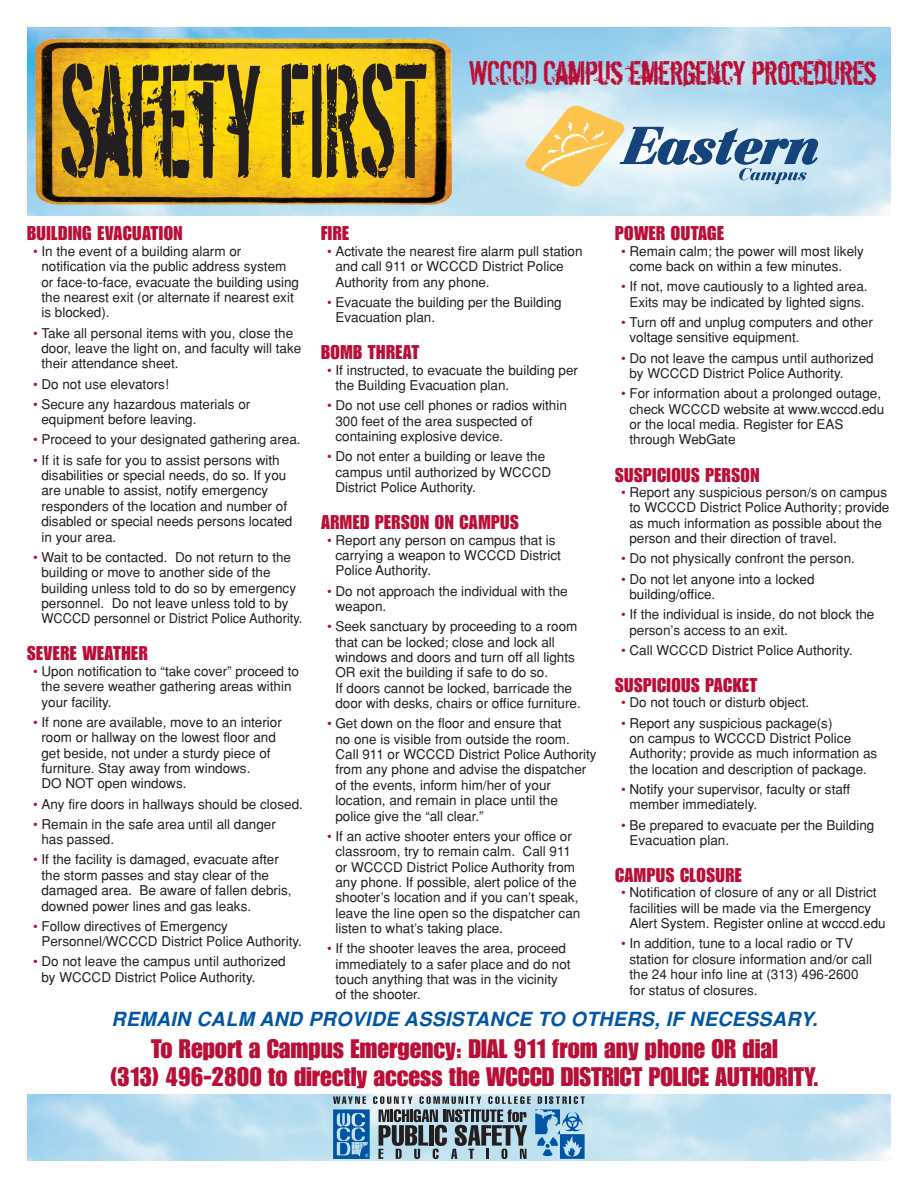
<style>
.page{position:relative;width:918px;height:1188px;background:#fff}
.page>*{position:absolute;margin:0;border:0;box-sizing:border-box;transform-origin:0 0}
.t1{font:176.85px "Dirty Ego";color:#231f20;scale:.59 1}
.t2{font:37.5px "Dirty Ego";color:#b90f36}
.t3{font:26.25px/28.5px "Impact";color:#b90f36;text-align:center}
.t4{font:19.5px "Impact";letter-spacing:.025em;color:#b90f36}
.t5{font:italic 700 19.5px "Helvetica";letter-spacing:.02em;color:#0155a5}
.t6{font:13.5px/15.5px "Helvetica";color:#231f20}
.s1{color:#b90f36}
</style>
<div class="page">
<img style="left:27px;top:27px;width:864px;height:189px">
<img style="left:35px;top:38px;width:418px;height:167px">
<svg style="left:333px;top:1096px;width:252px;height:63px"></svg>
<img style="left:464px;top:92px;width:418px;height:120px">
<svg style="left:524px;top:105px;width:295px;height:83px"></svg>
<h1 class="t1" style="left:60px;top:14px;width:624px">SAFETY FIRST</h1>
<h2 class="t2" style="left:469px;top:51px;width:409px">WCCCD CAMPUS EMERGENCY PROCEDURES</h2>
<h3 class="t4" style="left:27px;top:226px;width:157px">BUILDING EVACUATION</h3>
<p class="t6" style="left:41px;top:243px;width:259px;text-indent:-8px"><span class="s1">•</span> In the event of a building alarm or notification via the public address system or face-to-face, evacuate the building using the nearest exit (or alternate if nearest exit is blocked).</p>
<p class="t6" style="left:41px;top:325px;width:261px;text-indent:-8px"><span class="s1">•</span> Take all personal items with you, close the door, leave the light on, and faculty will take their attendance sheet.</p>
<p class="t6" style="left:33px;top:376px;width:137px"><span class="s1">•</span> Do not use elevators!</p>
<p class="t6" style="left:41px;top:396px;width:211px;text-indent:-8px"><span class="s1">•</span> Secure any hazardous materials or equipment before leaving.</p>
<p class="t6" style="left:33px;top:432px;width:269px"><span class="s1">•</span> Proceed to your designated gathering area.</p>
<p class="t6" style="left:41px;top:452px;width:252px;text-indent:-8px"><span class="s1">•</span> If it is safe for you to assist persons with disabilities or special needs, do so. If you are unable to assist, notify emergency responders of the location and number of disabled or special needs persons located in your area.</p>
<p class="t6" style="left:41px;top:549px;width:262px;text-indent:-8px"><span class="s1">•</span> Wait to be contacted. Do not return to the building or move to another side of the building unless told to do so by emergency personnel. Do not leave unless told to by WCCCD personnel or District Police Authority.</p>
<h3 class="t4" style="left:27px;top:647px;width:122px">SEVERE WEATHER</h3>
<p class="t6" style="left:41px;top:663px;width:259px;text-indent:-8px"><span class="s1">•</span> Upon notification to “take cover” proceed to the severe weather gathering areas within your facility.</p>
<p class="t6" style="left:41px;top:714px;width:242px;text-indent:-8px"><span class="s1">•</span> If none are available, move to an interior room or hallway on the lowest floor and get beside, not under a sturdy piece of furniture. Stay away from windows.<br>DO NOT open windows.</p>
<p class="t6" style="left:33px;top:796px;width:271px"><span class="s1">•</span> Any fire doors in hallways should be closed.</p>
<p class="t6" style="left:41px;top:816px;width:236px;text-indent:-8px"><span class="s1">•</span> Remain in the safe area until all danger has passed.</p>
<p class="t6" style="left:41px;top:852px;width:252px;text-indent:-8px"><span class="s1">•</span> If the facility is damaged, evacuate after the storm passes and stay clear of the damaged area. Be aware of fallen debris, downed power lines and gas leaks.</p>
<p class="t6" style="left:41px;top:918px;width:262px;text-indent:-8px"><span class="s1">•</span> Follow directives of Emergency<br>Personnel/WCCCD District Police Authority.</p>
<p class="t6" style="left:41px;top:954px;width:246px;text-indent:-8px"><span class="s1">•</span> Do not leave the campus until authorized by WCCCD District Police Authority.</p>
<h3 class="t4" style="left:321px;top:226px;width:30px">FIRE</h3>
<p class="t6" style="left:335px;top:243px;width:249px;text-indent:-8px"><span class="s1">•</span> Activate the nearest fire alarm pull station and call 911 or WCCCD District Police<br>Authority from any phone.</p>
<p class="t6" style="left:335px;top:294px;width:228px;text-indent:-8px"><span class="s1">•</span> Evacuate the building per the Building<br>Evacuation plan.</p>
<h3 class="t4" style="left:321px;top:345px;width:100px">BOMB THREAT</h3>
<p class="t6" style="left:335px;top:362px;width:244px;text-indent:-8px"><span class="s1">•</span> If instructed, to evacuate the building per the Building Evacuation plan.</p>
<p class="t6" style="left:335px;top:398px;width:233px;text-indent:-8px"><span class="s1">•</span> Do not use cell phones or radios within<br>300 feet of the area suspected of containing explosive device.</p>
<p class="t6" style="left:335px;top:449px;width:217px;text-indent:-8px"><span class="s1">•</span> Do not enter a building or leave the campus until authorized by WCCCD<br>District Police Authority.</p>
<h3 class="t4" style="left:321px;top:515px;width:199px">ARMED PERSON ON CAMPUS</h3>
<p class="t6" style="left:335px;top:532px;width:227px;text-indent:-8px"><span class="s1">•</span> Report any person on campus that is carrying a weapon to WCCCD District<br>Police Authority.</p>
<p class="t6" style="left:335px;top:583px;width:234px;text-indent:-8px"><span class="s1">•</span> Do not approach the individual with the weapon.</p>
<p class="t6" style="left:335px;top:619px;width:247px;text-indent:-8px"><span class="s1">•</span> Seek sanctuary by proceeding to a room that can be locked; close and lock all windows and doors and turn off all lights OR exit the building if safe to do so.<br>If doors cannot be locked, barricade the door with desks, chairs or office furniture.</p>
<p class="t6" style="left:335px;top:716px;width:263px;text-indent:-8px"><span class="s1">•</span> Get down on the floor and ensure that<br>no one is visible from outside the room.<br>Call 911 or WCCCD District Police Authority from any phone and advise the dispatcher of the events, inform him/her of your location, and remain in place until the<br>police give the “all clear.”</p>
<p class="t6" style="left:335px;top:828px;width:246px;text-indent:-8px"><span class="s1">•</span> If an active shooter enters your office or classroom, try to remain calm. Call 911 or WCCCD District Police Authority from any phone. If possible, alert police of the shooter’s location and if you can’t speak, leave the line open so the dispatcher can listen to what’s taking place.</p>
<p class="t6" style="left:335px;top:941px;width:237px;text-indent:-8px"><span class="s1">•</span> If the shooter leaves the area, proceed immediately to a safer place and do not touch anything that was in the vicinity of the shooter.</p>
<h3 class="t4" style="left:615px;top:226px;width:111px">POWER OUTAGE</h3>
<p class="t6" style="left:629px;top:243px;width:236px;text-indent:-8px"><span class="s1">•</span> Remain calm; the power will most likely come back on within a few minutes.</p>
<p class="t6" style="left:621px;top:279px;width:248px;text-align:center"><span class="s1">•</span> If not, move cautiously to a lighted area.<br>Exits may be indicated by lighted signs.</p>
<p class="t6" style="left:629px;top:315px;width:245px;text-indent:-8px"><span class="s1">•</span> Turn off and unplug computers and other voltage sensitive equipment.</p>
<p class="t6" style="left:629px;top:350px;width:246px;text-indent:-8px"><span class="s1">•</span> Do not leave the campus until authorized by WCCCD District Police Authority.</p>
<p class="t6" style="left:629px;top:386px;width:256px;text-indent:-8px"><span class="s1">•</span> For information about a prolonged outage, check WCCCD website at www.wcccd.edu or the local media. Register for EAS through WebGate</p>
<h3 class="t4" style="left:615px;top:468px;width:146px">SUSPICIOUS PERSON</h3>
<p class="t6" style="left:629px;top:485px;width:261px;text-indent:-8px"><span class="s1">•</span> Report any suspicious person/s on campus to WCCCD District Police Authority; provide as much information as possible about the person and their direction of travel.</p>
<p class="t6" style="left:621px;top:551px;width:235px"><span class="s1">•</span> Do not physically confront the person.</p>
<p class="t6" style="left:629px;top:571px;width:187px;text-indent:-8px"><span class="s1">•</span> Do not let anyone into a locked building/office.</p>
<p class="t6" style="left:629px;top:607px;width:246px;text-indent:-8px"><span class="s1">•</span> If the individual is inside, do not block the person’s access to an exit.</p>
<p class="t6" style="left:621px;top:642px;width:233px"><span class="s1">•</span> Call WCCCD District Police Authority.</p>
<h3 class="t4" style="left:615px;top:678px;width:144px">SUSPICIOUS PACKET</h3>
<p class="t6" style="left:621px;top:695px;width:190px"><span class="s1">•</span> Do not touch or disturb object.</p>
<p class="t6" style="left:629px;top:715px;width:249px;text-indent:-8px"><span class="s1">•</span> Report any suspicious package(s)<br>on campus to WCCCD District Police Authority; provide as much information as the location and description of package.</p>
<p class="t6" style="left:629px;top:782px;width:222px;text-indent:-8px"><span class="s1">•</span> Notify your supervisor, faculty or staff member immediately.</p>
<p class="t6" style="left:629px;top:817px;width:246px;text-indent:-8px"><span class="s1">•</span> Be prepared to evacuate per the Building<br>Evacuation plan.</p>
<h3 class="t4" style="left:615px;top:868px;width:128px">CAMPUS CLOSURE</h3>
<p class="t6" style="left:629px;top:885px;width:258px;text-indent:-8px"><span class="s1">•</span> Notification of closure of any or all District facilities will be made via the Emergency<br>Alert System. Register online at wcccd.edu</p>
<p class="t6" style="left:629px;top:936px;width:244px;text-indent:-8px"><span class="s1">•</span> In addition, tune to a local radio or TV station for closure information and/or call the 24 hour info line at (313) 496-2600 for status of closures.</p>
<h3 class="t5" style="left:112px;top:1008px;width:707px">REMAIN CALM AND PROVIDE ASSISTANCE TO OTHERS, IF NECESSARY.</h3>
<h3 class="t3" style="left:110px;top:1035px;width:711px">To Report a Campus Emergency: DIAL 911 from any phone OR dial<br>(313) 496-2800 to directly access the WCCCD DISTRICT POLICE AUTHORITY.</h3>
</div>
